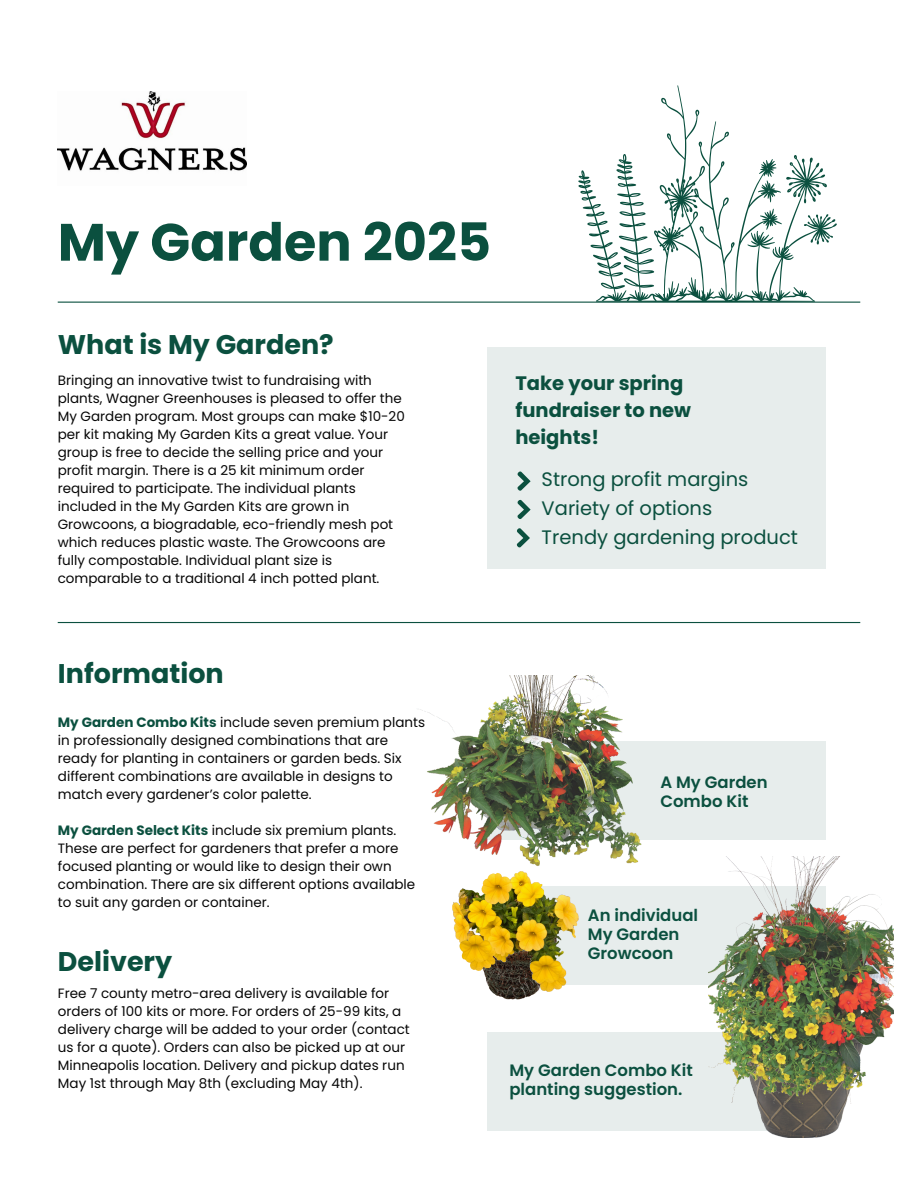
<style>
.page{position:relative;width:918px;height:1188px;background:#fff}
.page>*{position:absolute;margin:0;border:0;box-sizing:border-box;transform-origin:0 0}
.t1{font:700 52.5px "Poppins";color:#0b503f}
.t2{font:700 27px "Poppins";color:#0b503f}
.t3{font:19.5px "Poppins";color:#0b503f}
.t4{font:700 19.5px/27px "Poppins";color:#0b503f}
.t5{font:600 16.5px/19.2px "Poppins";color:#0b503f}
.t6{font:13.5px/18px "Poppins";color:#060606}
.s1{font-weight:700;color:#0b503f}
</style>
<div class="page">
<img style="left:58px;top:92px;width:189px;height:79px">
<hr style="left:58px;top:302px;width:802px;height:1px;background:#0b503f">
<hr style="left:58px;top:622px;width:802px;height:1px;background:#0b503f">
<svg style="left:578px;top:85px;width:259px;height:217px"></svg>
<div style="left:501px;top:887px;width:325px;height:98px;background:#e7edec"></div>
<div style="left:487px;top:742px;width:339px;height:98px;background:#e7edec"></div>
<div style="left:487px;top:347px;width:339px;height:222px;background:#e7edec"></div>
<div style="left:487px;top:1032px;width:339px;height:98px;background:#e7edec"></div>
<svg style="left:517px;top:471px;width:14px;height:20px"></svg>
<svg style="left:517px;top:499px;width:14px;height:20px"></svg>
<svg style="left:516px;top:528px;width:14px;height:20px"></svg>
<img style="left:420px;top:675px;width:237px;height:212px">
<img style="left:715px;top:1103px;width:136px;height:34px">
<img style="left:708px;top:856px;width:185px;height:247px">
<img style="left:494px;top:994px;width:40px;height:6px">
<img style="left:445px;top:869px;width:142px;height:125px">
<h3 class="t1" style="left:58px;top:206px;width:435px">My Garden 2025</h3>
<h4 class="t2" style="left:58px;top:326px;width:278px">What is My Garden?</h4>
<p class="t6" style="left:58px;top:371px;width:349px">Bringing an innovative twist to fundraising with plants, Wagner Greenhouses is pleased to offer the My Garden program. Most groups can make $10-20 per kit making My Garden Kits a great value. Your group is free to decide the selling price and your profit margin. There is a 25 kit minimum order required to participate. The individual plants included in the My Garden Kits are grown in Growcoons, a biogradable, eco-friendly mesh pot which reduces plastic waste. The Growcoons are fully compostable. Individual plant size is comparable to a traditional 4 inch potted plant.</p>
<h4 class="t4" style="left:515px;top:369px;width:177px">Take your spring fundraiser to new heights!</h4>
<p class="t3" style="left:542px;top:466px;width:208px">Strong profit margins</p>
<h2 class="t3" style="left:542px;top:495px;width:172px">Variety of options</h2>
<p class="t3" style="left:542px;top:524px;width:258px">Trendy gardening product</p>
<p class="t2" style="left:58px;top:658px;width:167px">Information</p>
<h2 class="t6" style="left:58px;top:713px;width:369px"><span class="s1">My Garden Combo Kits</span> include seven premium plants in professionally designed combinations that are ready for planting in containers or garden beds. Six different combinations are available in designs to match every gardener’s color palette.</h2>
<h2 class="t6" style="left:58px;top:821px;width:359px"><span class="s1">My Garden Select Kits</span> include six premium plants.<br>These are perfect for gardeners that prefer a more focused planting or would like to design their own combination. There are six different options available to suit any garden or container.</h2>
<h2 class="t2" style="left:58px;top:942px;width:116px">Delivery</h2>
<h2 class="t6" style="left:58px;top:984px;width:353px">Free 7 county metro-area delivery is available for orders of 100 kits or more. For orders of 25-99 kits, a delivery charge will be added to your order (contact us for a quote). Orders can also be picked up at our Minneapolis location. Delivery and pickup dates run May 1st through May 8th (excluding May 4th).</h2>
<p class="t5" style="left:660px;top:772px;width:109px">A My Garden<br>Combo Kit</p>
<h1 class="t5" style="left:588px;top:905px;width:112px">An individual<br>My Garden<br>Growcoon</h1>
<p class="t5" style="left:509px;top:1060px;width:185px">My Garden Combo Kit planting suggestion.</p>
</div>
